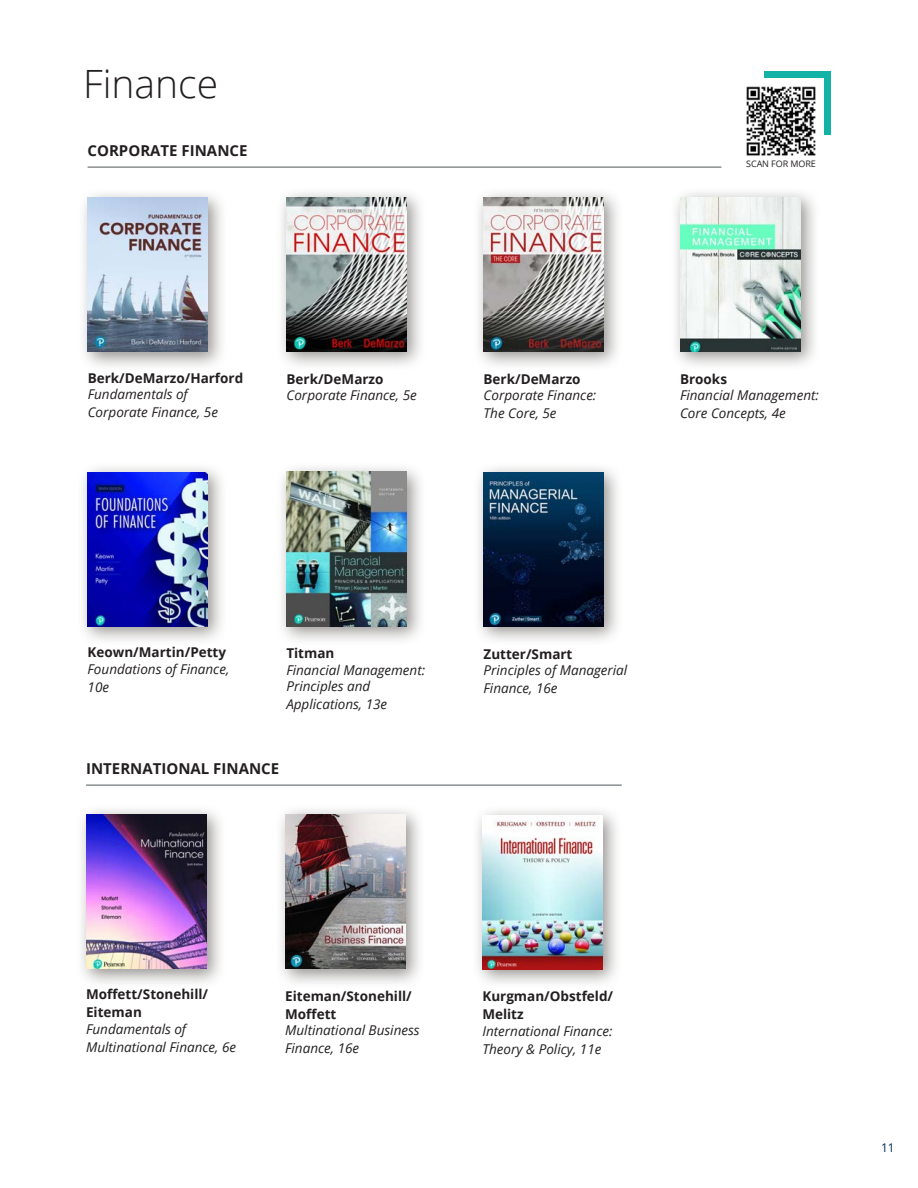
<style>
.page{position:relative;width:918px;height:1188px;background:#fff}
.page>*{position:absolute;margin:0;border:0;box-sizing:border-box;transform-origin:0 0}
.HEAD_1{font:300 39px "Open Sans";color:#231f20}
.Subject_title{font:700 15px "Open Sans";color:#231f20}
.Body_Text{font:italic 13.5px/18px "Open Sans";color:#231f20}
.Body_Text-2{font:700 13.5px/18px "Open Sans";color:#231f20}
.t1{font:12px "Open Sans";color:#00294e}
.Subject_title-2{font:9px "Open Sans";letter-spacing:-.01em;color:#231f20}
</style>
<div class="page">
<div style="left:77px;top:187px;width:151px;height:185px;background:#3d3935;opacity:.55"></div>
<img style="left:88px;top:198px;width:120px;height:154px">
<div style="left:276px;top:187px;width:151px;height:185px;background:#3d3935;opacity:.55"></div>
<img style="left:287px;top:197px;width:120px;height:155px">
<div style="left:473px;top:187px;width:151px;height:185px;background:#3d3935;opacity:.55"></div>
<img style="left:484px;top:197px;width:120px;height:155px">
<hr style="left:88px;top:167px;width:633px;height:1px;background:#505759">
<hr style="left:86px;top:785px;width:536px;height:1px;background:#505759">
<div style="left:77px;top:462px;width:151px;height:184px;background:#3d3935;opacity:.55"></div>
<img style="left:88px;top:472px;width:120px;height:154px">
<div style="left:276px;top:461px;width:151px;height:185px;background:#3d3935;opacity:.55"></div>
<img style="left:286px;top:472px;width:120px;height:154px">
<div style="left:76px;top:804px;width:150px;height:185px;background:#3d3935;opacity:.55"></div>
<img style="left:86px;top:815px;width:120px;height:154px">
<div style="left:670px;top:187px;width:150px;height:185px;background:#3d3935;opacity:.55"></div>
<img style="left:680px;top:197px;width:120px;height:155px">
<div style="left:473px;top:462px;width:151px;height:184px;background:#3d3935;opacity:.55"></div>
<img style="left:484px;top:472px;width:120px;height:154px">
<div style="left:275px;top:804px;width:150px;height:185px;background:#3d3935;opacity:.55"></div>
<img style="left:285px;top:815px;width:120px;height:154px">
<div style="left:472px;top:805px;width:151px;height:184px;background:#3d3935;opacity:.55"></div>
<img style="left:482px;top:815px;width:120px;height:154px">
<div style="left:765px;top:71px;width:66px;height:63px;background:#12b2a6"></div>
<div style="left:744px;top:78px;width:80px;height:80px;background:#fff"></div>
<img style="left:746px;top:86px;width:70px;height:70px">
<p class="HEAD_1" style="left:83px;top:57px;width:137px">Finance</p>
<p class="Subject_title" style="left:88px;top:140px;width:161px">CORPORATE FINANCE</p>
<p class="Body_Text-2" style="left:88px;top:368px;width:157px">Berk/DeMarzo/Harford</p>
<p class="Body_Text" style="left:88px;top:385px;width:132px">Fundamentals of<br>Corporate Finance, 5e</p>
<p class="Body_Text-2" style="left:287px;top:369px;width:99px">Berk/DeMarzo</p>
<p class="Body_Text" style="left:287px;top:386px;width:132px">Corporate Finance, 5e</p>
<p class="Body_Text-2" style="left:484px;top:369px;width:99px">Berk/DeMarzo</p>
<p class="Body_Text" style="left:484px;top:386px;width:114px">Corporate Finance:<br>The Core, 5e</p>
<p class="Subject_title-2" style="left:746px;top:158px;width:71px">SCAN FOR MORE</p>
<p class="Body_Text-2" style="left:680px;top:369px;width:48px">Brooks</p>
<p class="Body_Text" style="left:680px;top:386px;width:140px">Financial Management:<br>Core Concepts, 4e</p>
<p class="Body_Text-2" style="left:88px;top:643px;width:140px">Keown/Martin/Petty</p>
<p class="Body_Text" style="left:88px;top:659px;width:143px">Foundations of Finance,<br>10e</p>
<p class="Body_Text-2" style="left:286px;top:644px;width:50px">Titman</p>
<p class="Body_Text" style="left:286px;top:661px;width:140px;line-height:16.5px">Financial Management:<br>Principles and</p>
<p class="Body_Text" style="left:286px;top:695px;width:102px">Applications, 13e</p>
<p class="Subject_title" style="left:86px;top:758px;width:195px">INTERNATIONAL FINANCE</p>
<p class="Body_Text-2" style="left:484px;top:644px;width:90px">Zutter/Smart</p>
<p class="Body_Text" style="left:484px;top:661px;width:145px">Principles of Managerial<br>Finance, 16e</p>
<p class="Body_Text-2" style="left:86px;top:985px;width:124px">Moffett/Stonehill/<br>Eiteman</p>
<p class="Body_Text" style="left:86px;top:1020px;width:152px">Fundamentals of<br>Multinational Finance, 6e</p>
<p class="Body_Text-2" style="left:285px;top:987px;width:128px">Eiteman/Stonehill/<br>Moffett</p>
<p class="Body_Text" style="left:285px;top:1021px;width:136px">Multinational Business<br>Finance, 16e</p>
<p class="Body_Text-2" style="left:482px;top:987px;width:132px">Kurgman/Obstfeld/<br>Melitz</p>
<p class="Body_Text" style="left:482px;top:1022px;width:132px">International Finance:<br>Theory &amp; Policy, 11e</p>
<p class="t1" style="left:881px;top:1140px;width:15px">11</p>
</div>
